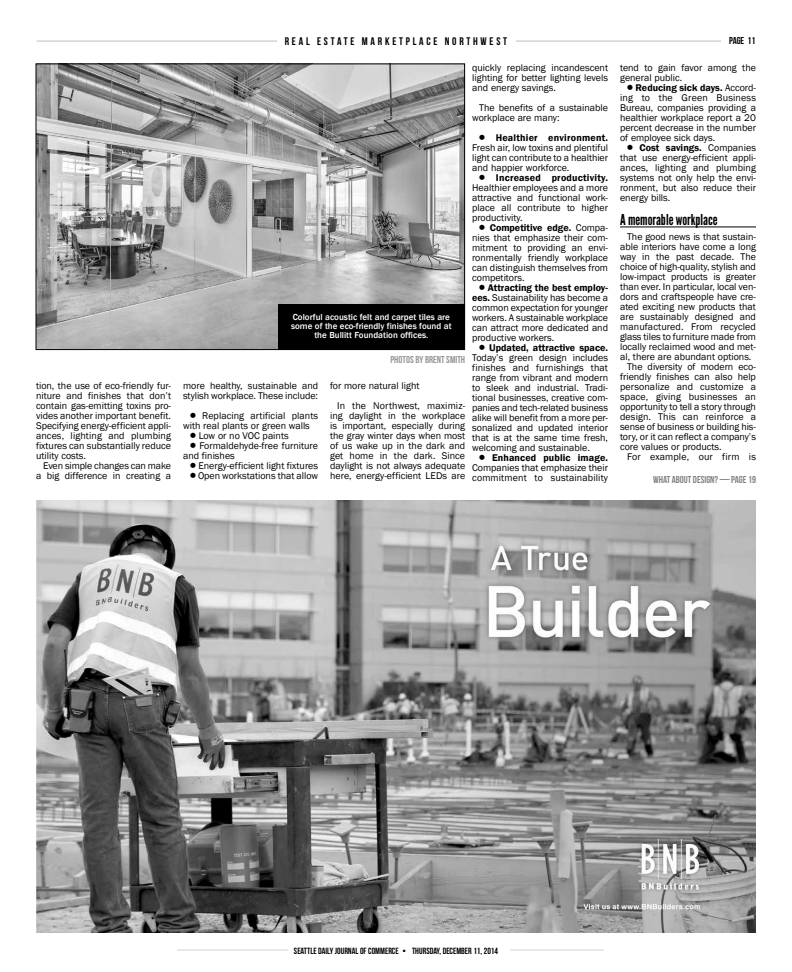
<style>
.page{position:relative;width:792px;height:972px;background:#fff}
.page>*{position:absolute;margin:0;border:0;box-sizing:border-box;transform-origin:0 0}
.t1{font:15px "League Gothic";color:#000}
.t2{font:11px "Bebas Neue";letter-spacing:.25em;color:#000}
.t3{font:10px/10px "Franklin Gothic";color:#000;text-align:justify}
.t4{font:10px "Bebas Neue";color:#808285}
.t5{font:10px "Bebas Neue";color:#939598}
.t6{font:10px "Bebas Neue";color:#000}
.t7{font:500 9px/9px "Franklin Gothic";color:#fff;text-align:center}
.t8{font:9px "Bebas Neue";color:#000}
.s1{font-family:"Elephant"}
.s2{font-weight:600}
.s3{color:#fff}
</style>
<div class="page">
<hr style="left:36px;top:41px;width:720px;height:1px;background:#d1d3d4">
<div style="left:721px;top:36px;width:36px;height:14px;background:#fff"></div>
<hr style="left:177px;top:950px;width:427px;height:1px;background:#d1d3d4">
<div style="left:288px;top:942px;width:222px;height:18px;background:#fff"></div>
<div style="left:277px;top:36px;width:239px;height:12px;background:#fff"></div>
<img style="left:36px;top:500px;width:720px;height:432px">
<img style="left:38px;top:66px;width:425px;height:282px">
<hr style="left:620px;top:227px;width:136px;height:1px;background:#000">
<div style="left:278px;top:304px;width:187px;height:46px;background:#000"></div>
<p class="t3" style="left:36px;top:381px;width:137px">tion, the use of eco-friendly fur&shy;niture and finishes that don’t contain gas-emitting toxins pro&shy;vides another important benefit.<br>Specifying energy-efficient appli&shy;ances, lighting and plumbing fixtures can substantially reduce utility costs.</p>
<p class="t3" style="left:36px;top:461px;width:137px;text-align:right">Even simple changes can make a big difference in creating a</p>
<p class="t2" style="left:285px;top:35px;width:224px">REAL ESTATE MARKETPLACE NORTHWEST</p>
<p class="t3" style="left:472px;top:62px;width:137px">quickly replacing incandescent lighting for better lighting levels and energy savings.</p>
<p class="t3" style="left:472px;top:102px;width:137px;text-indent:7px">The benefits of a sustainable workplace are many:</p>
<p class="t3" style="left:472px;top:132px;width:137px;text-indent:7px"><span class="s1">•</span> <span class="s2">Healthier environment.<br></span>Fresh air, low toxins and plentiful light can contribute to a healthier and happier workforce.</p>
<p class="t3" style="left:472px;top:172px;width:137px;text-indent:7px"><span class="s1">•</span> <span class="s2">Increased productivity.<br></span>Healthier employees and a more attractive and functional work&shy;place all contribute to higher productivity.</p>
<p class="t3" style="left:472px;top:222px;width:137px;text-indent:7px"><span class="s1">•</span> <span class="s2">Competitive edge.</span> Compa&shy;nies that emphasize their com&shy;mitment to providing an envi&shy;ronmentally friendly workplace can distinguish themselves from competitors.</p>
<p class="t3" style="left:472px;top:282px;width:137px;text-indent:7px"><span class="s1">•</span> <span class="s2">Attracting the best employ&shy;ees.</span> Sustainability has become a common expectation for younger workers. A sustainable workplace can attract more dedicated and productive workers.</p>
<p class="t3" style="left:472px;top:342px;width:137px;text-indent:7px"><span class="s1">•</span> <span class="s2">Updated, attractive space.<br></span>Today’s green design includes finishes and furnishings that range from vibrant and modern to sleek and industrial. Tradi&shy;tional businesses, creative com&shy;panies and tech-related business alike will benefit from a more per&shy;sonalized and updated interior that is at the same time fresh, welcoming and sustainable.</p>
<p class="t3" style="left:472px;top:452px;width:137px;text-indent:7px"><span class="s1">•</span> <span class="s2">Enhanced public image.<br></span>Companies that emphasize their commitment to sustainability</p>
<p class="t7" style="left:291px;top:313px;width:162px">Colorful acoustic felt and carpet tiles are some of the eco-friendly finishes found at the Bullitt Foundation offices.</p>
<p class="t5" style="left:390px;top:354px;width:76px">PHOTOS BY BRENT SMITH</p>
<p class="t3" style="left:337px;top:376px;width:130px;line-height:20px;text-indent:-7px">for more natural light<br>In the Northwest, maximiz-</p>
<p class="t3" style="left:330px;top:411px;width:137px">ing daylight in the workplace is important, especially during the gray winter days when most of us wake up in the dark and get home in the dark. Since daylight is not always adequate here, energy-efficient LEDs are</p>
<p class="t3" style="left:183px;top:381px;width:137px">more healthy, sustainable and stylish workplace. These include:</p>
<p class="t3" style="left:183px;top:411px;width:137px;text-indent:7px"><span class="s1">•</span> Replacing artificial plants with real plants or green walls</p>
<p class="t3" style="left:190px;top:431px;width:100px"><span class="s1">•</span> Low or no VOC paints</p>
<p class="t3" style="left:183px;top:441px;width:137px;text-indent:7px"><span class="s1">•</span> Formaldehyde-free furniture and finishes</p>
<p class="t3" style="left:190px;top:461px;width:130px"><span class="s1">•</span> Energy-efficient light fixtures</p>
<p class="t3" style="left:190px;top:471px;width:130px"><span class="s1">•</span> Open workstations that allow</p>
<p class="t6" style="left:729px;top:35px;width:29px">PAGE 11<span class="s3">XX</span></p>
<p class="t3" style="left:620px;top:62px;width:137px">tend to gain favor among the general public.</p>
<p class="t3" style="left:620px;top:82px;width:137px;text-indent:7px"><span class="s1">•</span> <span class="s2">Reducing sick days.</span> Accord&shy;ing to the Green Business Bureau, companies providing a healthier workplace report a 20 percent decrease in the number of employee sick days.</p>
<p class="t3" style="left:620px;top:142px;width:137px;text-indent:7px"><span class="s1">•</span> <span class="s2">Cost savings.</span> Companies that use energy-efficient appli&shy;ances, lighting and plumbing systems not only help the envi&shy;ronment, but also reduce their energy bills.</p>
<h1 class="t1" style="left:620px;top:210px;width:99px">A memorable workplace</h1>
<p class="t3" style="left:627px;top:232px;width:130px">The good news is that sustain-</p>
<p class="t3" style="left:620px;top:242px;width:137px">able interiors have come a long</p>
<p class="t3" style="left:620px;top:252px;width:137px">way in the past decade. The</p>
<p class="t3" style="left:620px;top:262px;width:137px">choice of high-quality, stylish and</p>
<p class="t3" style="left:620px;top:272px;width:137px">low-impact products is greater</p>
<p class="t3" style="left:620px;top:282px;width:137px">than ever. In particular, local ven-</p>
<p class="t3" style="left:620px;top:292px;width:137px">dors and craftspeople have cre-</p>
<p class="t3" style="left:620px;top:302px;width:137px">ated exciting new products that</p>
<p class="t3" style="left:620px;top:312px;width:137px">are sustainably designed and</p>
<p class="t3" style="left:620px;top:322px;width:137px">manufactured. From recycled</p>
<p class="t3" style="left:620px;top:332px;width:137px">glass tiles to furniture made from</p>
<p class="t3" style="left:620px;top:342px;width:137px">locally reclaimed wood and met-</p>
<p class="t3" style="left:620px;top:352px;width:133px">al, there are abundant options.</p>
<p class="t3" style="left:627px;top:362px;width:130px">The diversity of modern eco-</p>
<p class="t3" style="left:620px;top:372px;width:137px">friendly finishes can also help</p>
<p class="t3" style="left:620px;top:382px;width:137px">personalize and customize a</p>
<p class="t3" style="left:620px;top:392px;width:137px">space, giving businesses an</p>
<p class="t3" style="left:620px;top:402px;width:137px">opportunity to tell a story through</p>
<p class="t3" style="left:620px;top:412px;width:137px">design. This can reinforce a</p>
<p class="t3" style="left:620px;top:422px;width:137px">sense of business or building his-</p>
<p class="t3" style="left:620px;top:432px;width:137px">tory, or it can reflect a company’s</p>
<p class="t3" style="left:620px;top:442px;width:103px">core values or products.</p>
<p class="t3" style="left:627px;top:452px;width:130px">For example, our firm is</p>
<p class="t4" style="left:653px;top:474px;width:104px">WHAT ABOUT DESIGN? — PAGE 19</p>
<p class="t8" style="left:294px;top:946px;width:206px">SEATTLE DAILY JOURNAL OF COMMERCE • THURSDAY, DECEMBER 11, 2014</p>
</div>
